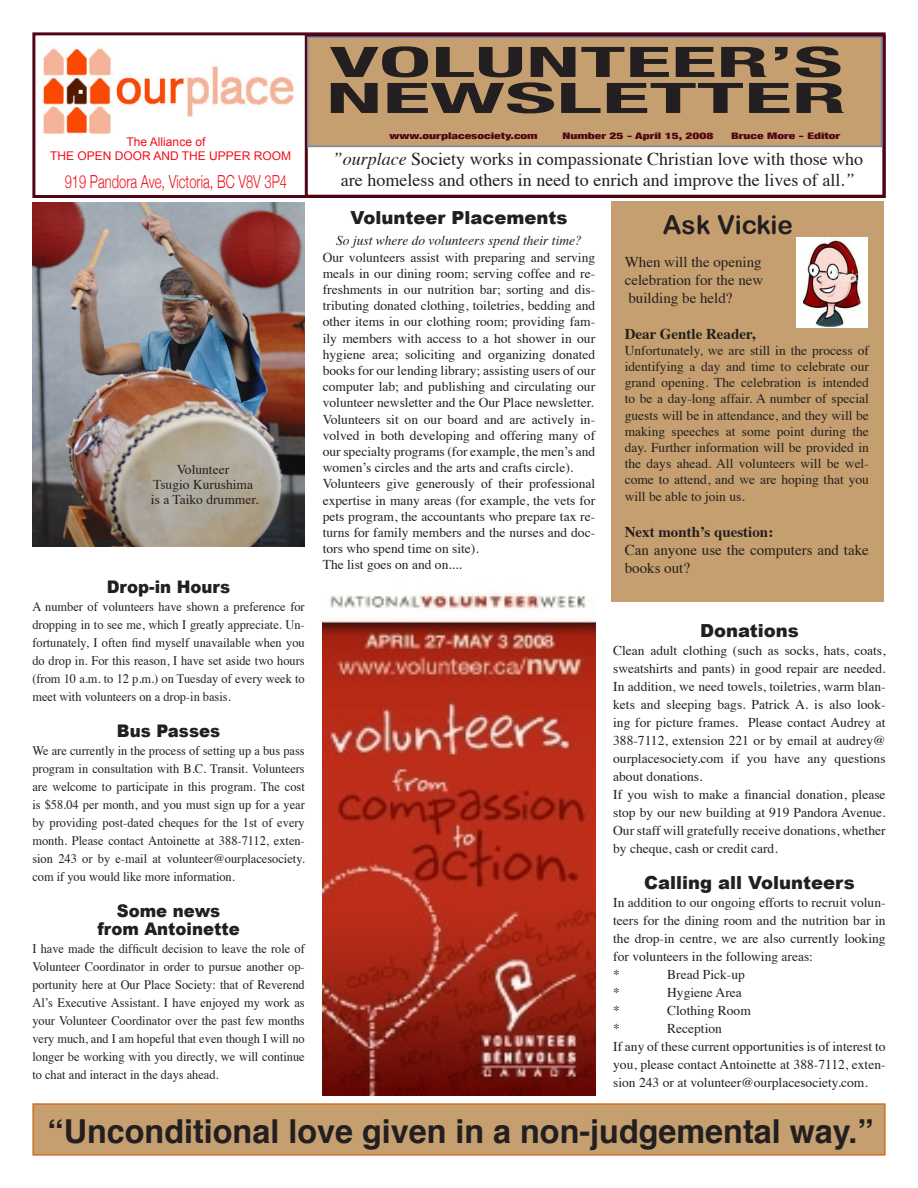
<style>
.page{position:relative;width:918px;height:1188px;background:#fff}
.page>*{position:absolute;margin:0;border:0;box-sizing:border-box;transform-origin:0 0}
.t1{font:700 condensed 42px "Helvetica Neue";color:#231f20;scale:2.25 1}
.t2{font:700 condensed 42px "Helvetica Neue";color:#231f20;scale:2.35 1}
.t3{font:700 33px "Helvetica";color:#231f20}
.t4{font:25.95px "Arial Rounded MT Bold";color:#231f20}
.t5{font:18px/21px "Times";color:#231f20;text-align:center}
.t6{font:900 18px "Arial";color:#231f20}
.t7{font:300 18px "Helvetica Neue";color:#f20f1c;scale:.72 1}
.t8{font:900 17.4px "Arial";color:#231f20;scale:.95 1}
.t9{font:15px/18px "Times";color:#231f20}
.t10{font:700 15px "Times";color:#231f20}
.t11{font:13.5px/16.2px "Times";color:#231f20;text-align:justify}
.t12{font:italic 13.5px "Times";color:#231f20}
.t13{font:13.05px/18px "Times";color:#231f20;text-align:justify;scale:.95 1}
.t14{font:12px "Arial";color:#f20f1c}
.t15{font:900 condensed 9px "Helvetica Neue";color:#500515;scale:1.5 1}
.s1{font-style:italic}
</style>
<div class="page">
<div style="left:611px;top:201px;width:272px;height:401px;background:#c59f6f"></div>
<div style="left:32px;top:32px;width:854px;height:166px;background:#fff;border:3px solid #500515"></div>
<div style="left:305px;top:34px;width:581px;height:164px;border:3px solid #500515"></div>
<div style="left:307px;top:36px;width:575px;height:111px;background:#c59f6f;border:2px solid #7a83aa"></div>
<img style="left:797px;top:237px;width:70px;height:90px">
<div style="left:32px;top:1103px;width:854px;height:53px;background:#c59f6f;border:1px solid #d16c1e"></div>
<img style="left:42px;top:48px;width:252px;height:86px">
<img style="left:32px;top:202px;width:273px;height:345px">
<img style="left:323px;top:593px;width:272px;height:502px">
<p class="t14" style="left:127px;top:134px;width:80px">The Alliance of</p>
<p class="t14" style="left:50px;top:148px;width:243px">THE OPEN DOOR AND THE UPPER ROOM</p>
<p class="t7" style="left:65px;top:170px;width:310px">919 Pandora Ave, Victoria, BC V8V 3P4</p>
<p class="t11" style="left:177px;top:460px;width:54px">Volunteer</p>
<p class="t11" style="left:153px;top:475px;width:101px">Tsugio Kurushima</p>
<p class="t11" style="left:151px;top:490px;width:109px">is a Taiko drummer.</p>
<p class="t8" style="left:107px;top:574px;width:132px">Drop-in Hours</p>
<p class="t13" style="left:32px;top:596px;width:288px">A number of volunteers have shown a preference for dropping in to see me, which I greatly appreciate. Un&shy;fortunately, I often find myself unavailable when you do drop in. For this reason, I have set aside two hours (from 10 a.m. to 12 p.m.) on Tuesday of every week to meet with volunteers on a drop-in basis.</p>
<p class="t8" style="left:117px;top:718px;width:110px">Bus Passes</p>
<p class="t13" style="left:32px;top:740px;width:288px">We are currently in the process of setting up a bus pass program in consultation with B.C. Transit. Volunteers are welcome to participate in this program. The cost is $58.04 per month, and you must sign up for a year by providing post-dated cheques for the 1st of every month. Please contact Antoinette at 388-7112, exten&shy;sion 243 or by e-mail at volunteer@ourplacesociety. com if you would like more information.</p>
<p class="t8" style="left:117px;top:898px;width:111px">Some news</p>
<p class="t8" style="left:97px;top:916px;width:151px">from Antoinette</p>
<p class="t13" style="left:32px;top:938px;width:288px">I have made the difficult decision to leave the role of Volunteer Coordinator in order to pursue another op&shy;portunity here at Our Place Society: that of Reverend Al’s Executive Assistant. I have enjoyed my work as your Volunteer Coordinator over the past few months very much, and I am hopeful that even though I will no longer be working with you directly, we will continue to chat and interact in the days ahead.</p>
<p class="t1" style="left:330px;top:37px;width:229px">VOLUNTEER’S</p>
<p class="t2" style="left:326px;top:73px;width:223px">NEWSLETTER</p>
<p class="t15" style="left:390px;top:130px;width:100px">www.ourplacesociety.com</p>
<p class="t15" style="left:562px;top:130px;width:102px">Number 25 - April 15, 2008</p>
<p class="t15" style="left:731px;top:130px;width:74px">Bruce More - Editor</p>
<p class="t5" style="left:333px;top:147px;width:532px"><span class="s1">”ourplace</span> Society works in compassionate Christian love with those who are homeless and others in need to enrich and improve the lives of all<span class="s1">.”</span></p>
<p class="t6" style="left:350px;top:205px;width:219px">Volunteer Placements</p>
<p class="t12" style="left:336px;top:229px;width:247px">So just where do volunteers spend their time?</p>
<p class="t11" style="left:323px;top:248px;width:274px">Our volunteers assist with preparing and serving meals in our dining room; serving coffee and re&shy;freshments in our nutrition bar; sorting and dis&shy;tributing donated clothing, toiletries, bedding and other items in our clothing room; providing fam&shy;ily members with access to a hot shower in our hygiene area; soliciting and organizing donated books for our lending library; assisting users of our computer lab; and publishing and circulating our volunteer newsletter and the Our Place newsletter.</p>
<p class="t11" style="left:323px;top:410px;width:274px">Volunteers sit on our board and are actively in&shy;volved in both developing and offering many of our specialty programs (for example, the men’s and women’s circles and the arts and crafts circle).</p>
<p class="t11" style="left:323px;top:475px;width:274px">Volunteers give generously of their professional expertise in many areas (for example, the vets for pets program, the accountants who prepare tax re&shy;turns for family members and the nurses and doc&shy;tors who spend time on site).</p>
<p class="t11" style="left:323px;top:556px;width:141px">The list goes on and on....</p>
<p class="t4" style="left:663px;top:209px;width:132px">Ask Vickie</p>
<p class="t9" style="left:625px;top:251px;width:139px">When will the opening</p>
<p class="t9" style="left:625px;top:269px;width:140px">celebration for the new</p>
<p class="t9" style="left:628px;top:287px;width:106px">building be held?</p>
<p class="t10" style="left:625px;top:319px;width:132px">Dear Gentle Reader,</p>
<p class="t11" style="left:625px;top:341px;width:246px">Unfortunately, we are still in the process of identifying a day and time to celebrate our grand opening. The celebration is intended to be a day-long affair. A number of special guests will be in attendance, and they will be making speeches at some point during the day. Further information will be provided in the days ahead. All volunteers will be wel&shy;come to attend, and we are hoping that you will be able to join us.</p>
<p class="t10" style="left:625px;top:517px;width:150px">Next month’s question:</p>
<p class="t9" style="left:625px;top:539px;width:246px">Can anyone use the computers and take books out?</p>
<p class="t6" style="left:700px;top:617px;width:100px">Donations</p>
<p class="t11" style="left:613px;top:640px;width:274px;line-height:18px">Clean adult clothing (such as socks, hats, coats, sweatshirts and pants) in good repair are needed.<br>In addition, we need towels, toiletries, warm blan&shy;kets and sleeping bags. Patrick A. is also look&shy;ing for picture frames. Please contact Audrey at 388-7112, extension 221 or by email at audrey@ ourplacesociety.com if you have any questions about donations.</p>
<p class="t11" style="left:613px;top:784px;width:274px;line-height:18px">If you wish to make a financial donation, please stop by our new building at 919 Pandora Avenue.<br>Our staff will gratefully receive donations, whether by cheque, cash or credit card.</p>
<p class="t6" style="left:644px;top:869px;width:212px">Calling all Volunteers</p>
<p class="t11" style="left:613px;top:892px;width:274px;line-height:18px">In addition to our ongoing efforts to recruit volun&shy;teers for the dining room and the nutrition bar in the drop-in centre, we are also currently looking for volunteers in the following areas:</p>
<p class="t11" style="left:613px;top:965px;width:8px">*</p>
<p class="t11" style="left:667px;top:965px;width:79px">Bread Pick-up</p>
<p class="t11" style="left:613px;top:983px;width:8px">*</p>
<p class="t11" style="left:667px;top:983px;width:76px">Hygiene Area</p>
<p class="t11" style="left:613px;top:1001px;width:8px">*</p>
<p class="t11" style="left:667px;top:1001px;width:85px">Clothing Room</p>
<p class="t11" style="left:613px;top:1019px;width:8px">*</p>
<p class="t11" style="left:667px;top:1019px;width:56px">Reception</p>
<p class="t11" style="left:613px;top:1036px;width:274px;line-height:18px">If any of these current opportunities is of interest to you, please contact Antoinette at 388-7112, exten&shy;sion 243 or at volunteer@ourplacesociety.com.</p>
<p class="t3" style="left:48px;top:1105px;width:828px">“Unconditional love given in a non-judgemental way.”</p>
</div>
